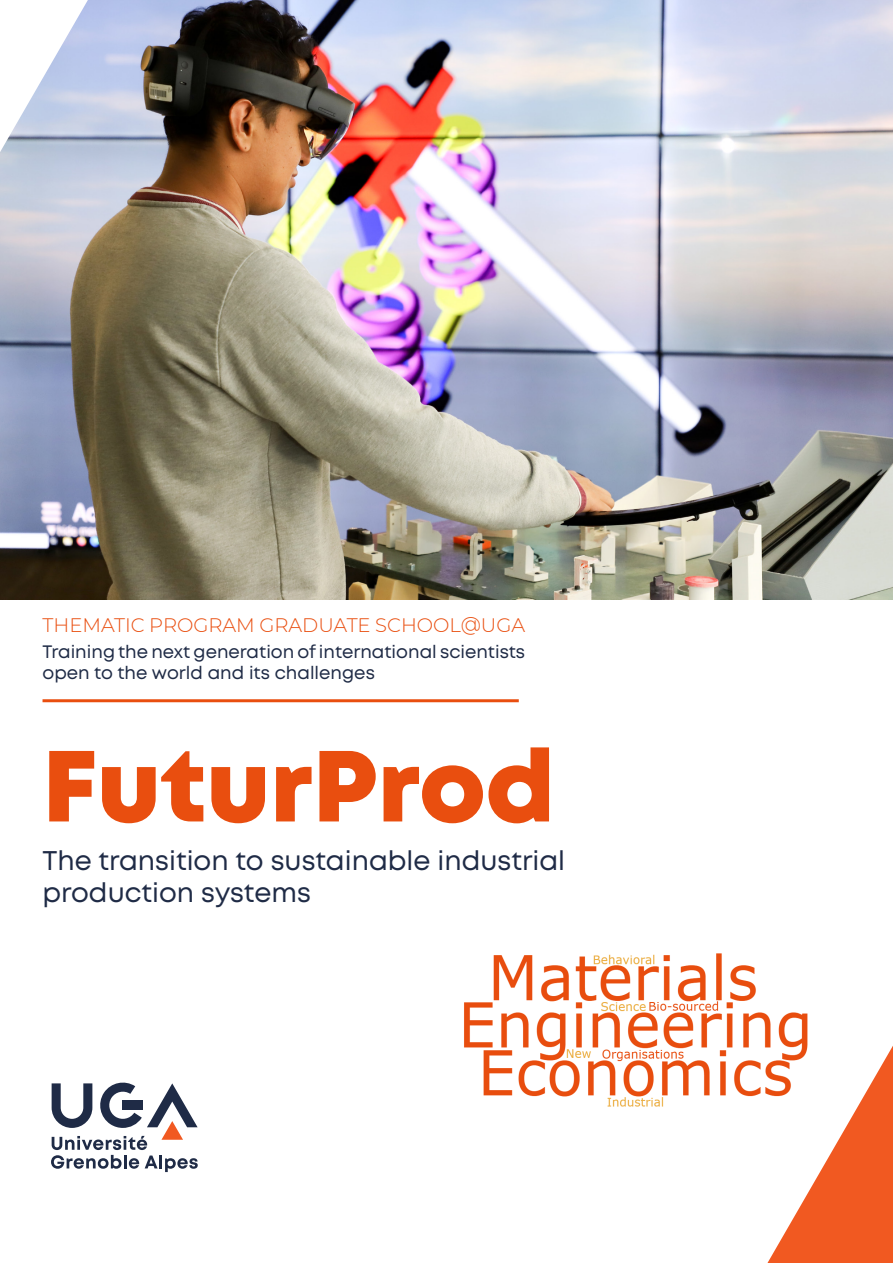
<style>
.page{position:relative;width:893px;height:1263px;background:#fff}
.page>*{position:absolute;margin:0;border:0;box-sizing:border-box;transform-origin:0 0}
.t1{font:800 100.65px "Mont";color:#e94e0f}
.t2{font:27px/32.4px "Mont";color:#1f2b46}
.t3{font:300 19.5px "Montserrat";color:#e94e0f}
.t4{font:18px/21.6px "Mont";color:#1f2b46}
</style>
<div class="page">
<hr style="left:43px;top:699px;width:476px;height:3px;background:#e94e0f">
<img style="left:0;top:0;width:893px;height:600px">
<svg style="left:51px;top:1082px;width:147px;height:90px"></svg>
<svg style="left:767px;top:1046px;width:126px;height:217px"></svg>
<svg style="left:0;top:0;width:88px;height:152px"></svg>
<img style="left:464px;top:953px;width:344px;height:174px">
<p class="t3" style="left:43px;top:611px;width:484px">THEMATIC PROGRAM GRADUATE SCHOOL@UGA</p>
<p class="t4" style="left:43px;top:640px;width:484px">Training the next generation of international scientists open to the world and its challenges</p>
<p class="t1" style="left:43px;top:721px;width:514px">FuturProd</p>
<p class="t2" style="left:43px;top:844px;width:524px">The transition to sustainable industrial production systems</p>
</div>
